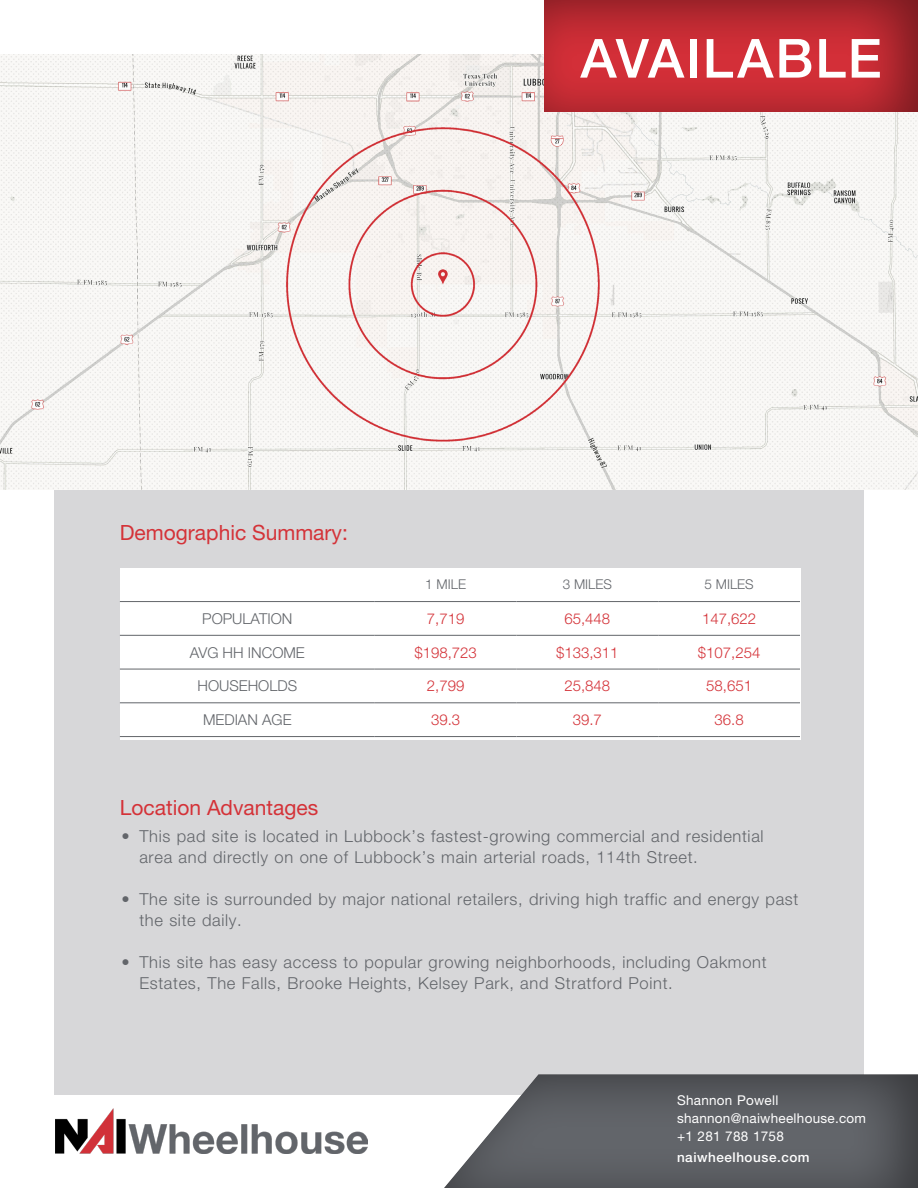
<style>
.page{position:relative;width:918px;height:1188px;background:#fff}
.page>*{position:absolute;margin:0;border:0;box-sizing:border-box;transform-origin:0 0}
.t1{font:500 54px "Helvetica Neue LT Std";letter-spacing:.03em;color:#fff}
.t2{font:21px "Helvetica Neue LT Std";color:#d43238}
.Subhead{font:300 16.5px/21px "Helvetica Neue LT Std";letter-spacing:.04em;color:#62656a}
.t3{font:300 15px "Helvetica Neue LT Std";color:#d43238}
.t4{font:300 15px "Helvetica Neue LT Std";color:#62656a}
.t5{font:13.5px "Helvetica Neue LT Std";letter-spacing:.02em;color:#fff}
.t6{font:300 13.5px "Helvetica Neue LT Std";color:#62656a}
.t7{font:500 13.5px "Helvetica Neue LT Std";letter-spacing:.04em;color:#fff}
</style>
<div class="page">
<div style="left:54px;top:464px;width:810px;height:631px;background:#d7d7d9"></div>
<img style="left:0;top:54px;width:918px;height:435px">
<img style="left:56px;top:1108px;width:311px;height:46px">
<div style="left:442px;top:1070px;width:476px;height:118px;background:#231f20;opacity:.5"></div>
<div style="left:120px;top:568px;width:680px;height:172px;background:#fff"></div>
<hr style="left:120px;top:601px;width:255px;height:1px;background:#62656a">
<hr style="left:375px;top:601px;width:142px;height:1px;background:#62656a">
<hr style="left:517px;top:601px;width:141px;height:1px;background:#62656a">
<hr style="left:658px;top:601px;width:142px;height:1px;background:#62656a">
<hr style="left:120px;top:635px;width:255px;height:1px;background:#62656a">
<hr style="left:375px;top:635px;width:142px;height:1px;background:#62656a">
<hr style="left:517px;top:635px;width:141px;height:1px;background:#62656a">
<hr style="left:658px;top:635px;width:142px;height:1px;background:#62656a">
<hr style="left:120px;top:669px;width:255px;height:1px;background:#62656a">
<hr style="left:375px;top:669px;width:142px;height:1px;background:#62656a">
<hr style="left:517px;top:669px;width:141px;height:1px;background:#62656a">
<hr style="left:658px;top:669px;width:142px;height:1px;background:#62656a">
<hr style="left:120px;top:702px;width:255px;height:1px;background:#62656a">
<hr style="left:375px;top:702px;width:142px;height:1px;background:#62656a">
<hr style="left:517px;top:702px;width:141px;height:1px;background:#62656a">
<hr style="left:658px;top:702px;width:142px;height:1px;background:#62656a">
<hr style="left:120px;top:736px;width:255px;height:1px;background:#62656a">
<hr style="left:375px;top:736px;width:142px;height:1px;background:#62656a">
<hr style="left:517px;top:736px;width:141px;height:1px;background:#62656a">
<hr style="left:658px;top:736px;width:142px;height:1px;background:#62656a">
<div style="left:542px;top:0;width:376px;height:113px;background:#231f20;opacity:.51"></div>
<p class="t1" style="left:581px;top:26px;width:303px">AVAILABLE</p>
<p class="t2" style="left:120px;top:520px;width:229px">Demographic Summary:</p>
<p class="t6" style="left:425px;top:576px;width:42px">1 MILE</p>
<p class="t6" style="left:563px;top:576px;width:51px">3 MILES</p>
<p class="t6" style="left:705px;top:576px;width:51px">5 MILES</p>
<p class="t4" style="left:202px;top:609px;width:92px">POPULATION</p>
<p class="t3" style="left:427px;top:609px;width:39px">7,719</p>
<p class="t3" style="left:564px;top:609px;width:47px">65,448</p>
<p class="t3" style="left:702px;top:609px;width:56px">147,622</p>
<p class="t4" style="left:190px;top:643px;width:117px">AVG HH INCOME</p>
<p class="t3" style="left:414px;top:643px;width:64px">$198,723</p>
<p class="t3" style="left:556px;top:643px;width:64px">$133,311</p>
<p class="t3" style="left:698px;top:643px;width:64px">$107,254</p>
<p class="t4" style="left:197px;top:677px;width:101px">HOUSEHOLDS</p>
<p class="t3" style="left:427px;top:677px;width:39px">2,799</p>
<p class="t3" style="left:564px;top:677px;width:47px">25,848</p>
<p class="t3" style="left:706px;top:677px;width:47px">58,651</p>
<p class="t4" style="left:203px;top:711px;width:90px">MEDIAN AGE</p>
<p class="t3" style="left:431px;top:711px;width:31px">39.3</p>
<p class="t3" style="left:573px;top:711px;width:31px">39.7</p>
<p class="t3" style="left:715px;top:711px;width:31px">36.8</p>
<p class="t2" style="left:120px;top:795px;width:200px">Location Advantages</p>
<p class="Subhead" style="left:139px;top:826px;width:626px;text-indent:-18px">• This pad site is located in Lubbock’s fastest-growing commercial and residential area and directly on one of Lubbock’s main arterial roads, 114th Street.</p>
<p class="Subhead" style="left:139px;top:889px;width:661px;text-indent:-18px">• The site is surrounded by major national retailers, driving high traffic and energy past the site daily.</p>
<p class="Subhead" style="left:139px;top:952px;width:629px;text-indent:-18px">• This site has easy access to popular growing neighborhoods, including Oakmont<br>Estates, The Falls, Brooke Heights, Kelsey Park, and Stratford Point.</p>
<p class="t5" style="left:677px;top:1092px;width:103px">Shannon Powell</p>
<p class="t5" style="left:677px;top:1110px;width:191px">shannon@naiwheelhouse.com</p>
<p class="t5" style="left:677px;top:1128px;width:108px">+1 281 788 1758</p>
<p class="t7" style="left:677px;top:1149px;width:134px">naiwheelhouse.com</p>
</div>
